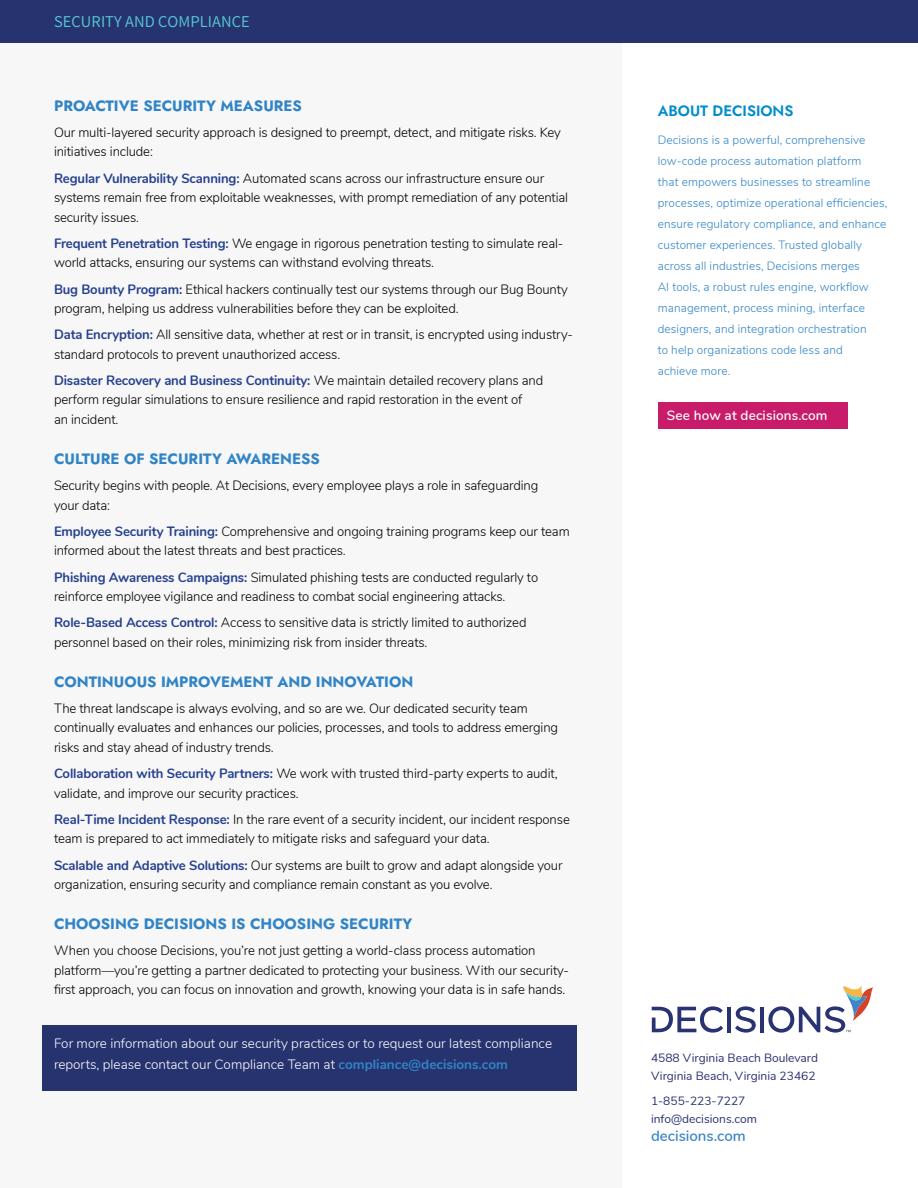
<style>
.page{position:relative;width:918px;height:1188px;background:#fff}
.page>*{position:absolute;margin:0;border:0;box-sizing:border-box;transform-origin:0 0}
.t1{font:16.5px "Varta";letter-spacing:.005em;color:#57c6d6}
.t2{font:700 15px "Jost";color:#3184c6}
.t3{font:600 15px "Jost";color:#008cce}
.t4{font:600 15px "Nunito";color:#3d85c6}
.t5{font:300 13.5px/19.5px "Nunito";letter-spacing:-.01em;color:#000}
.t6{font:300 13.5px/21px "Nunito";color:#fff}
.t7{font:600 13.5px "Nunito";letter-spacing:.01em;color:#fff}
.t8{font:300 12px/21px "Nunito";letter-spacing:.01em;color:#3184c6}
.t9{font:12px/18px "Nunito";color:#293273}
.s1{font-weight:700;color:#25408f}
.s2{font-weight:700;color:#3184c6}
</style>
<div class="page">
<div style="left:0;top:2px;width:622px;height:1186px;background:#f7f7f7"></div>
<hr style="left:760px;top:1007px;width:4px;height:25px;background:#293273">
<svg style="left:652px;top:1006px;width:71px;height:27px"></svg>
<hr style="left:727px;top:1007px;width:4px;height:25px;background:#293273">
<svg style="left:735px;top:1006px;width:21px;height:27px"></svg>
<svg style="left:768px;top:985px;width:105px;height:48px"></svg>
<div style="left:0;top:0;width:918px;height:42px;background:#26336e"></div>
<div style="left:42px;top:1025px;width:535px;height:66px;background:#26336e"></div>
<div style="left:658px;top:402px;width:189px;height:26px;background:#c81c6b"></div>
<p class="t1" style="left:54px;top:11px;width:197px">SECURITY AND COMPLIANCE</p>
<p class="t2" style="left:54px;top:95px;width:250px">PROACTIVE SECURITY MEASURES</p>
<p class="t5" style="left:54px;top:122px;width:508px">Our multi-layered security approach is designed to preempt, detect, and mitigate risks. Key initiatives include:</p>
<p class="t5" style="left:54px;top:167px;width:516px"><span class="s1">Regular Vulnerability Scanning:</span> Automated scans across our infrastructure ensure our systems remain free from exploitable weaknesses, with prompt remediation of any potential security issues.</p>
<p class="t5" style="left:54px;top:233px;width:511px"><span class="s1">Frequent Penetration Testing:</span> We engage in rigorous penetration testing to simulate real&shy;world attacks, ensuring our systems can withstand evolving threats.</p>
<p class="t5" style="left:54px;top:278px;width:515px"><span class="s1">Bug Bounty Program:</span> Ethical hackers continually test our systems through our Bug Bounty program, helping us address vulnerabilities before they can be exploited.</p>
<p class="t5" style="left:54px;top:324px;width:520px"><span class="s1">Data Encryption:</span> All sensitive data, whether at rest or in transit, is encrypted using industry&shy;standard protocols to prevent unauthorized access.</p>
<p class="t5" style="left:54px;top:370px;width:491px"><span class="s1">Disaster Recovery and Business Continuity:</span> We maintain detailed recovery plans and perform regular simulations to ensure resilience and rapid restoration in the event of<br>an incident.</p>
<p class="t2" style="left:54px;top:448px;width:267px">CULTURE OF SECURITY AWARENESS</p>
<p class="t5" style="left:54px;top:475px;width:486px">Security begins with people. At Decisions, every employee plays a role in safeguarding your data:</p>
<p class="t5" style="left:54px;top:521px;width:517px"><span class="s1">Employee Security Training:</span> Comprehensive and ongoing training programs keep our team informed about the latest threats and best practices.</p>
<p class="t5" style="left:54px;top:566px;width:486px"><span class="s1">Phishing Awareness Campaigns:</span> Simulated phishing tests are conducted regularly to reinforce employee vigilance and readiness to combat social engineering attacks.</p>
<p class="t5" style="left:54px;top:612px;width:474px"><span class="s1">Role-Based Access Control:</span> Access to sensitive data is strictly limited to authorized personnel based on their roles, minimizing risk from insider threats.</p>
<p class="t2" style="left:54px;top:671px;width:361px">CONTINUOUS IMPROVEMENT AND INNOVATION</p>
<p class="t5" style="left:54px;top:698px;width:506px">The threat landscape is always evolving, and so are we. Our dedicated security team continually evaluates and enhances our policies, processes, and tools to address emerging risks and stay ahead of industry trends.</p>
<p class="t5" style="left:54px;top:763px;width:505px"><span class="s1">Collaboration with Security Partners:</span> We work with trusted third-party experts to audit, validate, and improve our security practices.</p>
<p class="t5" style="left:54px;top:809px;width:517px"><span class="s1">Real-Time Incident Response:</span> In the rare event of a security incident, our incident response team is prepared to act immediately to mitigate risks and safeguard your data.</p>
<p class="t5" style="left:54px;top:854px;width:510px"><span class="s1">Scalable and Adaptive Solutions:</span> Our systems are built to grow and adapt alongside your organization, ensuring security and compliance remain constant as you evolve.</p>
<p class="t2" style="left:54px;top:913px;width:360px">CHOOSING DECISIONS IS CHOOSING SECURITY</p>
<p class="t5" style="left:54px;top:940px;width:517px">When you choose Decisions, you’re not just getting a world-class process automation platform—you’re getting a partner dedicated to protecting your business. With our security&shy;first approach, you can focus on innovation and growth, knowing your data is in safe hands.</p>
<p class="t6" style="left:54px;top:1032px;width:500px">For more information about our security practices or to request our latest compliance reports, please contact our Compliance Team at <span class="s2">compliance@decisions.com</span></p>
<p class="t3" style="left:658px;top:101px;width:137px">ABOUT DECISIONS</p>
<p class="t8" style="left:658px;top:129px;width:231px">Decisions is a powerful, comprehensive low-code process automation platform<br>that empowers businesses to streamline processes, optimize operational efficiencies, ensure regulatory compliance, and enhance customer experiences. Trusted globally across all industries, Decisions merges<br>AI tools, a robust rules engine, workflow management, process mining, interface designers, and integration orchestration<br>to help organizations code less and<br>achieve more.</p>
<p class="t7" style="left:667px;top:405px;width:162px">See how at decisions.com</p>
<p class="t9" style="left:651px;top:1048px;width:169px">4588 Virginia Beach Boulevard<br>Virginia Beach, Virginia 23462</p>
<p class="t9" style="left:651px;top:1091px;width:107px">1-855-223-7227 info@decisions.com</p>
<p class="t4" style="left:651px;top:1125px;width:96px">decisions.com</p>
</div>
